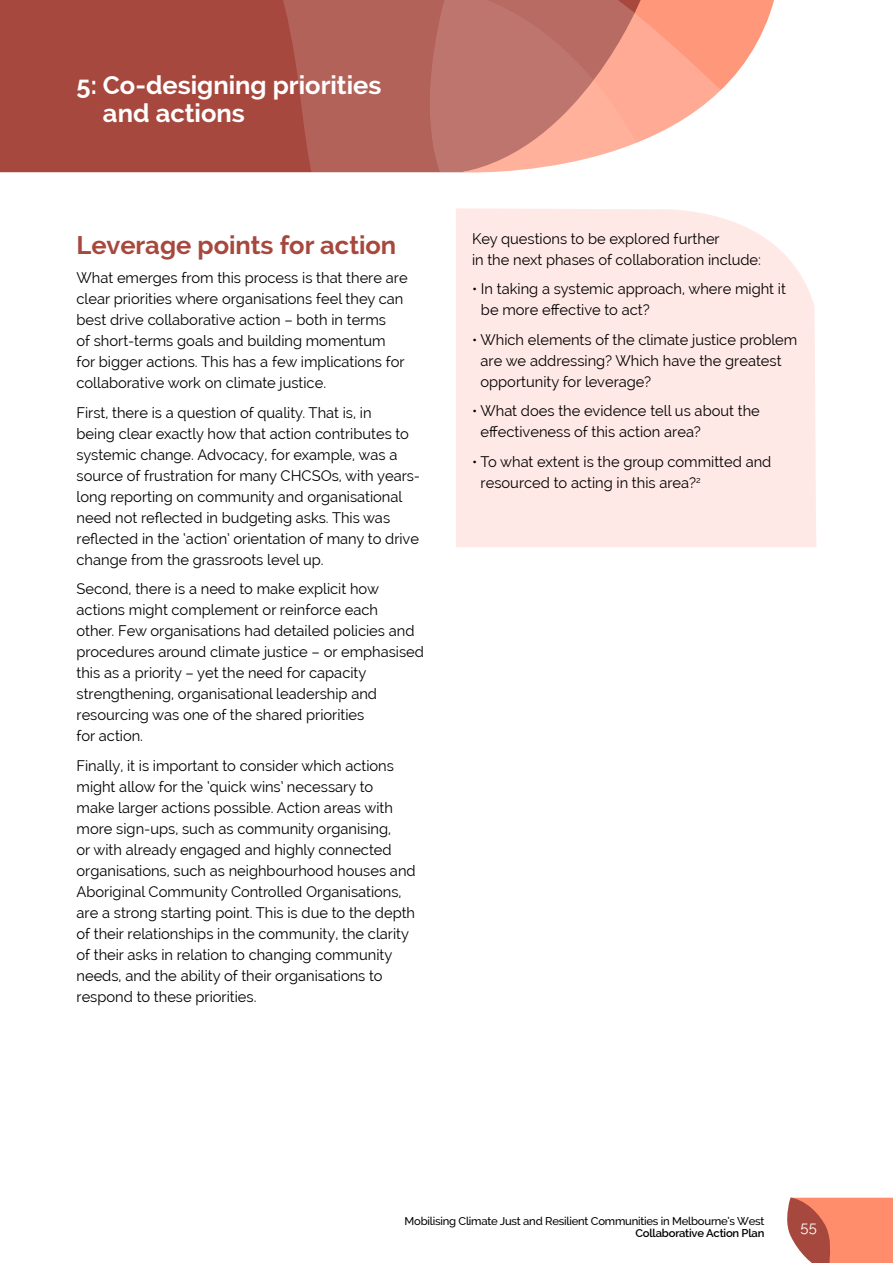
<style>
.page{position:relative;width:893px;height:1263px;background:#fff}
.page>*{position:absolute;margin:0;border:0;box-sizing:border-box;transform-origin:0 0}
.Big_heading{font:700 25.5px/28.5px "Raleway";color:#fff}
.Big_heading-2{font:700 25.5px "Raleway";color:#a7483e}
.TEXT{font:15px/21px "Raleway";color:#000}
.TEXT-2{font:15px "Raleway";color:#fff}
.t1{font:500 11.25px "Raleway";letter-spacing:-.02em;color:#000}
.t2{font:600 11.25px "Raleway";letter-spacing:-.02em;color:#000}
</style>
<div class="page">
<div style="left:456px;top:208px;width:360px;height:339px;background:#ffe9e6"></div>
<div style="left:0;top:0;width:266px;height:172px;background:#a7483e"></div>
<svg style="left:266px;top:0;width:182px;height:173px;fill:#b3625a"></svg>
<svg style="left:448px;top:0;width:326px;height:173px"></svg>
<svg style="left:787px;top:1197px;width:106px;height:66px"></svg>
<p class="Big_heading" style="left:103px;top:70px;width:280px;text-indent:-26px">5: Co-designing priorities and actions</p>
<p class="Big_heading-2" style="left:77px;top:230px;width:321px">Leverage points for action</p>
<p class="TEXT" style="left:77px;top:267px;width:333px">What emerges from this process is that there are clear priorities where organisations feel they can best drive collaborative action – both in terms<br>of short-terms goals and building momentum for bigger actions. This has a few implications for collaborative work on climate justice.</p>
<p class="TEXT" style="left:77px;top:402px;width:345px">First, there is a question of quality. That is, in<br>being clear exactly how that action contributes to systemic change. Advocacy, for example, was a source of frustration for many CHCSOs, with years&shy;long reporting on community and organisational need not reflected in budgeting asks. This was reflected in the ‘action’ orientation of many to drive change from the grassroots level up.</p>
<p class="TEXT" style="left:77px;top:578px;width:349px">Second, there is a need to make explicit how actions might complement or reinforce each<br>other. Few organisations had detailed policies and procedures around climate justice – or emphasised this as a priority – yet the need for capacity strengthening, organisational leadership and resourcing was one of the shared priorities<br>for action.</p>
<p class="TEXT" style="left:77px;top:755px;width:341px">Finally, it is important to consider which actions might allow for the ‘quick wins’ necessary to<br>make larger actions possible. Action areas with more sign-ups, such as community organising,<br>or with already engaged and highly connected organisations, such as neighbourhood houses and Aboriginal Community Controlled Organisations, are a strong starting point. This is due to the depth of their relationships in the community, the clarity of their asks in relation to changing community needs, and the ability of their organisations to respond to these priorities.</p>
<p class="TEXT" style="left:472px;top:228px;width:291px">Key questions to be explored further<br>in the next phases of collaboration include:</p>
<p class="TEXT" style="left:481px;top:278px;width:306px;text-indent:-9px">• In taking a systemic approach, where might it be more effective to act?</p>
<p class="TEXT" style="left:480px;top:329px;width:318px;text-indent:-8px">• Which elements of the climate justice problem are we addressing? Which have the greatest opportunity for leverage?</p>
<p class="TEXT" style="left:480px;top:400px;width:281px;text-indent:-8px">• What does the evidence tell us about the effectiveness of this action area?</p>
<p class="TEXT" style="left:481px;top:451px;width:292px;text-indent:-9px">• To what extent is the group committed and resourced to acting in this area?<sup>2</sup></p>
<p class="t1" style="left:405px;top:1214px;width:361px">Mobilising Climate Just and Resilient Communities in Melbourne’s West</p>
<p class="t2" style="left:636px;top:1226px;width:130px">Collaborative Action Plan</p>
<p class="TEXT-2" style="left:801px;top:1218px;width:18px">55</p>
</div>
